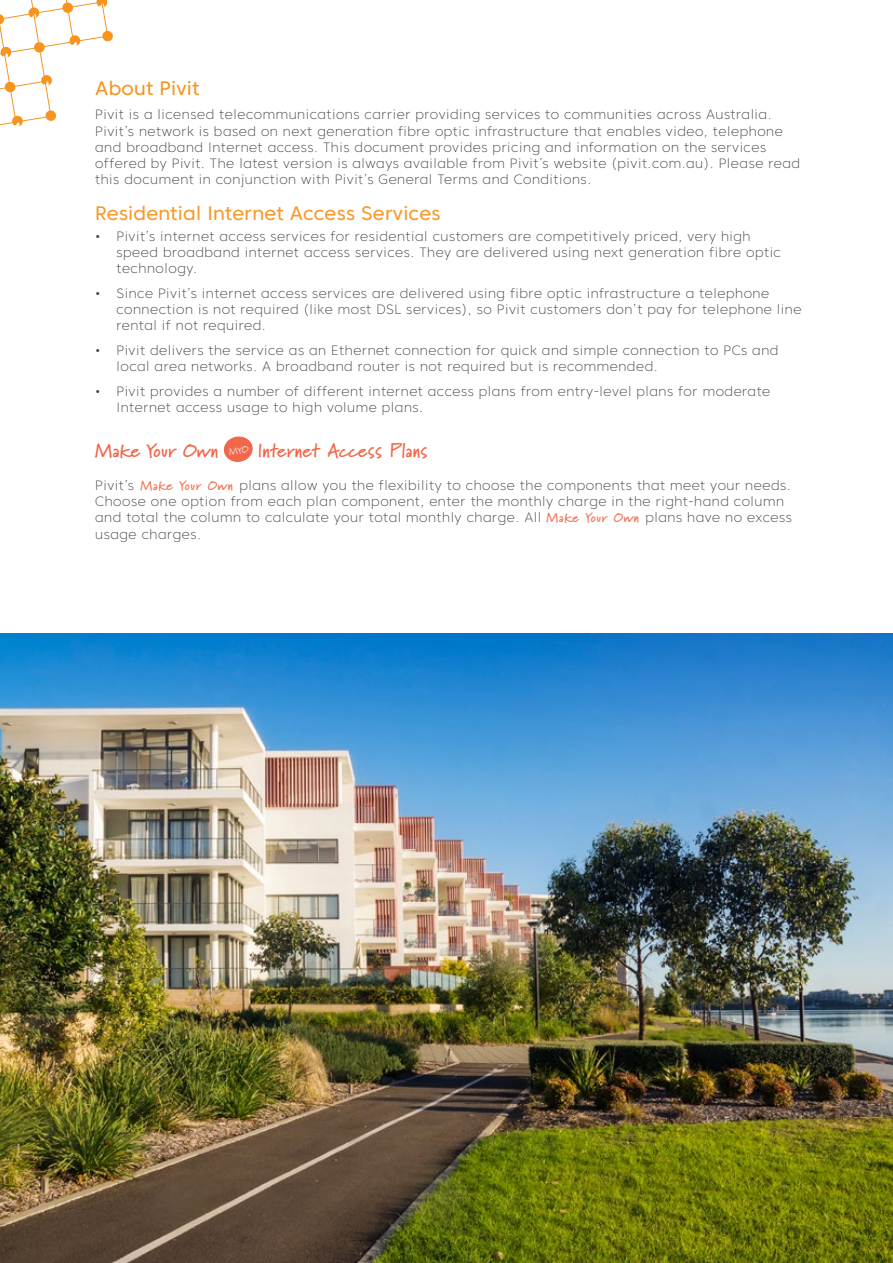
<style>
.page{position:relative;width:893px;height:1263px;background:#fff}
.page>*{position:absolute;margin:0;border:0;box-sizing:border-box;transform-origin:0 0}
.t1{font:19.5px "Core Sans C 45";letter-spacing:.01em;color:#f89828}
.t2{font:700 19.5px "Marydale";letter-spacing:.01em;color:#f26649}
.t3{font:19.5px "Core Sans C 45";letter-spacing:.01em;color:#f7941e}
.t4{font:200 13.5px/16.2px "Core Sans C 25";letter-spacing:.04em;color:#414042}
.s1{font-family:"Marydale";font-weight:700;color:#f37557}
</style>
<div class="page">
<svg style="left:0;top:0;width:113px;height:127px"></svg>
<img style="left:0;top:633px;width:893px;height:630px">
<svg style="left:223px;top:436px;width:30px;height:26px"></svg>
<h1 class="t3" style="left:95px;top:76px;width:106px">About Pivit</h1>
<p class="t4" style="left:95px;top:106px;width:706px">Pivit is a licensed telecommunications carrier providing services to communities across Australia.<br>Pivit’s network is based on next generation fibre optic infrastructure that enables video, telephone and broadband Internet access. This document provides pricing and information on the services offered by Pivit. The latest version is always available from Pivit’s website (pivit.com.au). Please read this document in conjunction with Pivit’s General Terms and Conditions.</p>
<h1 class="t1" style="left:95px;top:201px;width:347px">Residential Internet Access Services</h1>
<p class="t4" style="left:116px;top:228px;width:666px;text-indent:-21px">• Pivit’s internet access services for residential customers are competitively priced, very high speed broadband internet access services. They are delivered using next generation fibre optic technology.</p>
<p class="t4" style="left:116px;top:285px;width:687px;text-indent:-21px">• Since Pivit’s internet access services are delivered using fibre optic infrastructure a telephone connection is not required (like most DSL services), so Pivit customers don’t pay for telephone line rental if not required.</p>
<p class="t4" style="left:116px;top:342px;width:663px;text-indent:-21px">• Pivit delivers the service as an Ethernet connection for quick and simple connection to PCs and local area networks. A broadband router is not required but is recommended.</p>
<p class="t4" style="left:116px;top:383px;width:655px;text-indent:-21px">• Pivit provides a number of different internet access plans from entry-level plans for moderate<br>Internet access usage to high volume plans.</p>
<h1 class="t2" style="left:95px;top:439px;width:125px">Make Your Own</h1>
<h1 class="t2" style="left:258px;top:439px;width:171px">Internet Access Plans</h1>
<p class="t4" style="left:95px;top:477px;width:698px">Pivit’s <span class="s1">Make Your Own</span> plans allow you the flexibility to choose the components that meet your needs.<br>Choose one option from each plan component, enter the monthly charge in the right-hand column and total the column to calculate your total monthly charge. All <span class="s1">Make Your Own</span> plans have no excess usage charges.</p>
</div>
